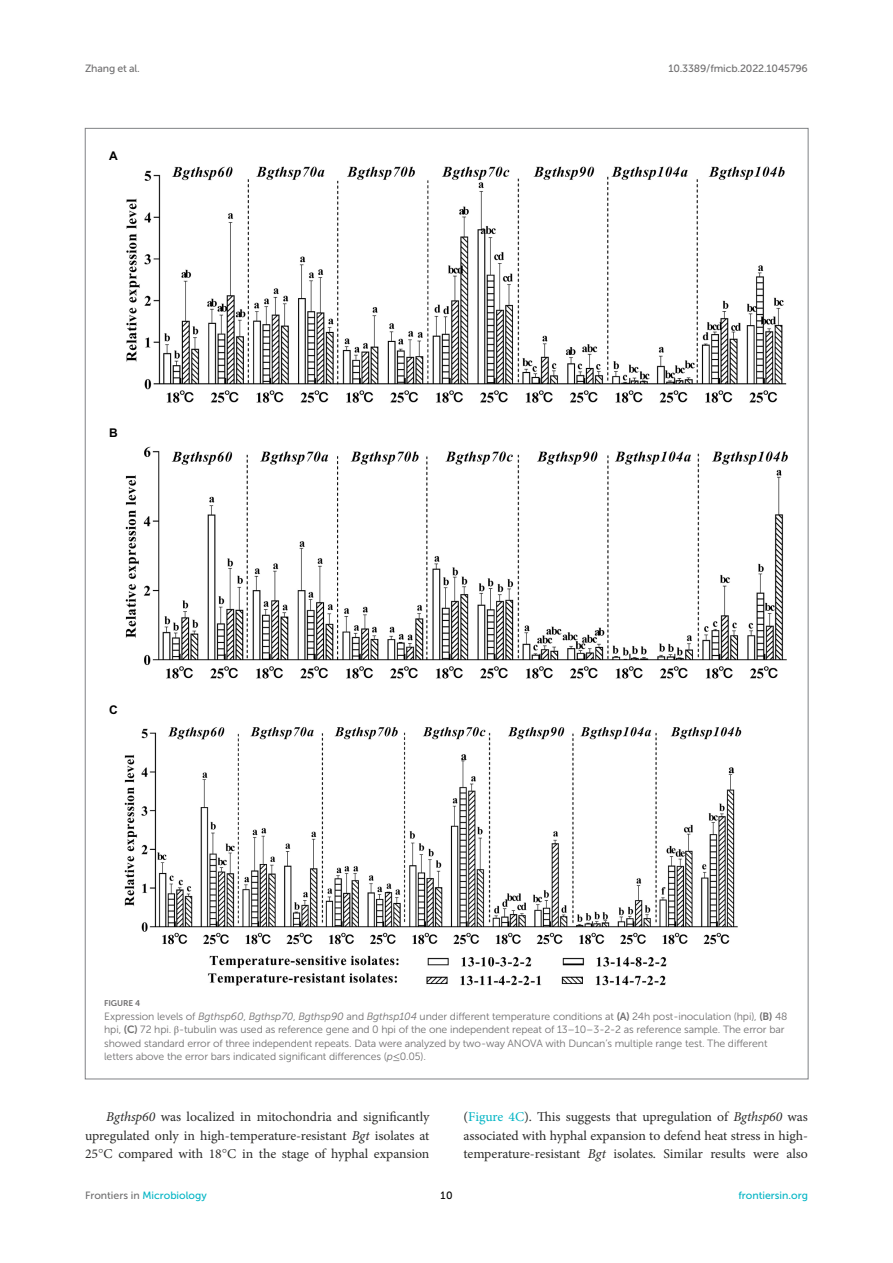
<style>
.page{position:relative;width:893px;height:1263px;background:#fff}
.page>*{position:absolute;margin:0;border:0;box-sizing:border-box;transform-origin:0 0}
.TEXT{font:13.5px/18.8px "Minion Pro";letter-spacing:-.005em;color:#2b2b2a;text-align:justify}
.t1{font:700 12px "Arial";color:#000}
.FIG_LEG{font:10.5px/13.5px "Museo Sans 300";letter-spacing:-.01em;color:#706f70}
.t2{font:10.5px "Museo Sans 500";color:#00b4c4}
.t3{font:10.5px "Museo Sans 500";letter-spacing:-.015em;color:#706f70}
.t4{font:10.5px "Museo Sans 500";color:#000}
.FIG_HD{font:8.25px "Museo Sans 700";letter-spacing:-.01em;color:#706f70}
.s1{font-style:italic}
.s2{font-family:"Museo Sans 700"}
.s3{font-family:"STIX General"}
.s4{font-family:"STIX"}
.s5{color:#00b4c4}
.s6{color:#706f70}
</style>
<div class="page">
<img style="left:124px;top:166px;width:664px;height:820px">
<p class="t3" style="left:85px;top:63px;width:56px">Zhang et al.</p>
<p class="t3" style="left:668px;top:63px;width:141px">10.3389/fmicb.2022.1045796</p>
<p class="t1" style="left:109px;top:148px;width:10px">A</p>
<p class="t1" style="left:109px;top:425px;width:10px">B</p>
<p class="t1" style="left:109px;top:701px;width:10px">C</p>
<p class="FIG_HD" style="left:104px;top:998px;width:37px">FIGURE 4</p>
<p class="FIG_LEG" style="left:104px;top:1009px;width:685px">Expression levels of <span class="s1">Bgthsp60</span>, <span class="s1">Bgthsp70</span>, <span class="s1">Bgthsp90</span> and <span class="s1">Bgthsp104</span> under different temperature conditions at <span class="s2">(A)</span> 24 h post-inoculation (hpi), <span class="s2">(B)</span> 48 hpi, <span class="s2">(C)</span> 72 hpi. <span class="s3">β</span>-tubulin was used as reference gene and 0 hpi of the one independent repeat of 13–10–3-2-2 as reference sample. The error bar showed standard error of three independent repeats. Data were analyzed by two-way ANOVA with Duncan’s multiple range test. The different letters above the error bars indicated significant differences (<span class="s1">p</span><span class="s3">≤</span> 0.05).</p>
<p class="TEXT" style="left:85px;top:1107px;width:346px;text-indent:21px"><span class="s1">Bgthsp60</span> was localized in mitochondria and significantly upregulated only in high-temperature-resistant <span class="s1">Bgt</span> isolates at 25<span class="s4">°</span>C compared with 18<span class="s4">°</span>C in the stage of hyphal expansion</p>
<p class="TEXT" style="left:463px;top:1107px;width:346px">(<span class="s5">Figure 4C</span>). This suggests that upregulation of <span class="s1">Bgthsp60</span> was associated with hyphal expansion to defend heat stress in high&shy;temperature-resistant <span class="s1">Bgt</span> isolates. Similar results were also</p>
<p class="t2" style="left:85px;top:1190px;width:123px"><span class="s6">Frontiers in</span> Microbiology</p>
<p class="t4" style="left:440px;top:1190px;width:14px">10</p>
<p class="t2" style="left:738px;top:1190px;width:71px">frontiersin.org</p>
</div>
